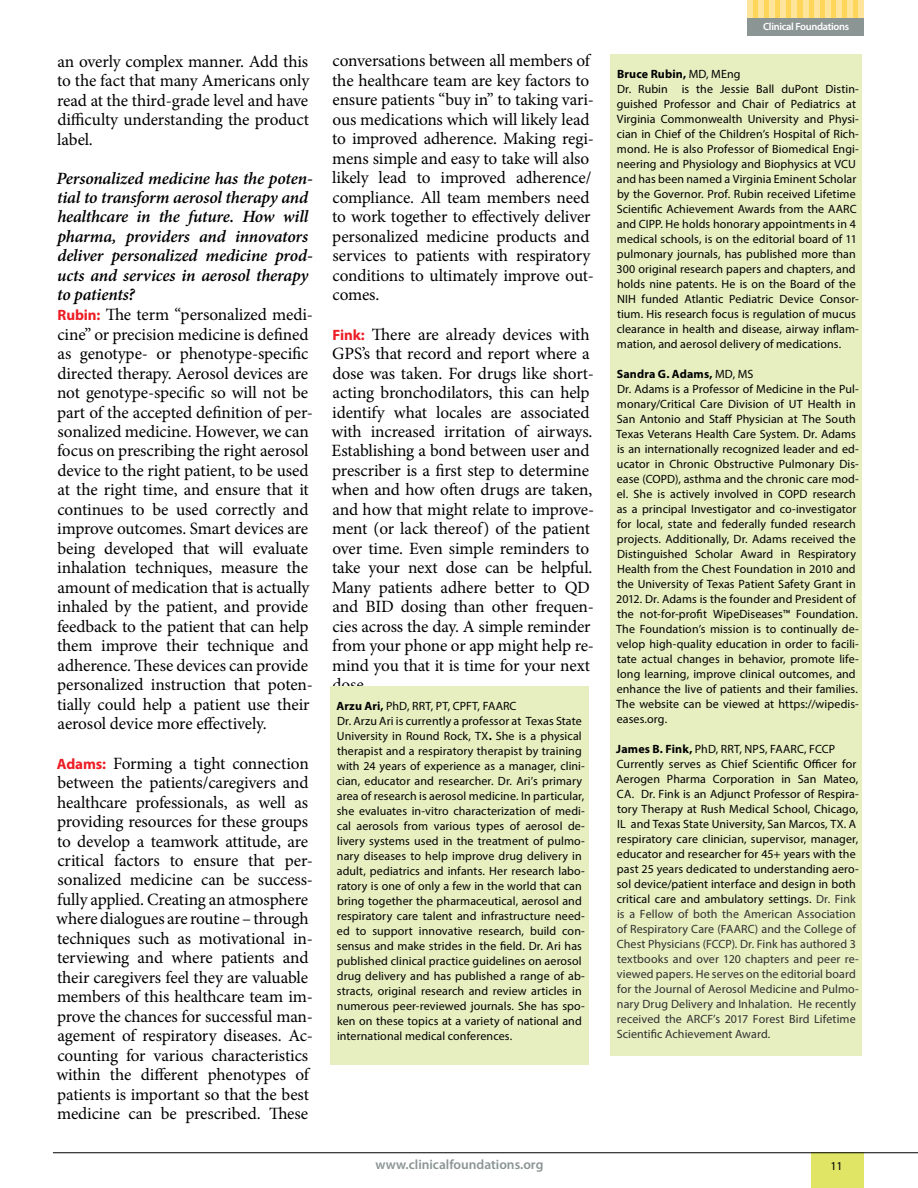
<style>
.page{position:relative;width:918px;height:1188px;background:#fff}
.page>*{position:absolute;margin:0;border:0;box-sizing:border-box;transform-origin:0 0}
.t1{font:17.25px/19.5px "Minion Pro";letter-spacing:-.005em;color:#000}
.t2{font:600 13.5px "Myriad Pro";color:#8b9594}
.t3{font:12px/15px "Myriad Pro";letter-spacing:.005em;color:#000}
.t4{font:600 10.5px "Myriad Pro";letter-spacing:-.03em;color:#fff}
.s1{font-weight:600;font-style:italic}
.s2{font-family:"Myriad Pro";font-weight:700;font-size:15px;color:#ed1d24}
.s3{font-weight:700}
.s4{color:#2f2f2f}
</style>
<div class="page">
<div style="left:747px;top:0;width:117px;height:18px;background:#ffd65a"></div>
<div style="left:747px;top:18px;width:117px;height:17px;background:#8b9594"></div>
<div style="left:747px;top:0;width:6px;height:18px;background:#ffe49c"></div>
<div style="left:758px;top:0;width:6px;height:18px;background:#ffe49c"></div>
<div style="left:769px;top:0;width:6px;height:18px;background:#ffe49c"></div>
<div style="left:781px;top:0;width:5px;height:18px;background:#ffe49c"></div>
<div style="left:792px;top:0;width:5px;height:18px;background:#ffe49c"></div>
<div style="left:803px;top:0;width:5px;height:18px;background:#ffe49c"></div>
<div style="left:814px;top:0;width:6px;height:18px;background:#ffe49c"></div>
<div style="left:825px;top:0;width:6px;height:18px;background:#ffe49c"></div>
<div style="left:836px;top:0;width:6px;height:18px;background:#ffe49c"></div>
<div style="left:847px;top:0;width:6px;height:18px;background:#ffe49c"></div>
<div style="left:858px;top:0;width:6px;height:18px;background:#ffe49c"></div>
<div style="left:812px;top:1152px;width:52px;height:36px;background:#e0e566"></div>
<hr style="left:53px;top:1152px;width:865px;height:1px;background:#000">
<div style="left:330px;top:686px;width:258px;height:378px;background:#e7efc1"></div>
<div style="left:610px;top:54px;width:252px;height:1001px;background:#e7efc1"></div>
<h1 class="t1" style="left:57px;top:51px;width:254px;text-align:justify">an overly complex manner. Add this to the fact that many Americans only read at the third-grade level and have difficulty understanding the product label.</h1>
<p class="t1" style="left:56px;top:168px;width:258px"><span class="s1">Personalized medicine has the poten&shy;tial to transform aerosol therapy and healthcare in the future. How will pharma, providers and innovators deliver personalized medicine prod&shy;ucts and services in aerosol therapy to patients?<br></span><span class="s2">Rubin:</span> The term “personalized medi&shy;cine” or precision medicine is defined as genotype- or phenotype-specific directed therapy. Aerosol devices are not genotype-specific so will not be part of the accepted definition of per&shy;sonalized medicine. However, we can focus on prescribing the right aerosol device to the right patient, to be used at the right time, and ensure that it continues to be used correctly and improve outcomes. Smart devices are being developed that will evaluate inhalation techniques, measure the amount of medication that is actually inhaled by the patient, and provide feedback to the patient that can help them improve their technique and adherence. These devices can provide personalized instruction that poten&shy;tially could help a patient use their aerosol device more effectively.</p>
<p class="t1" style="left:56px;top:753px;width:258px"><span class="s2">Adams:</span> Forming a tight connection between the patients/caregivers and healthcare professionals, as well as providing resources for these groups to develop a teamwork attitude, are critical factors to ensure that per&shy;sonalized medicine can be success&shy;fully applied. Creating an atmosphere where dialogues are routine – through techniques such as motivational in&shy;terviewing and where patients and their caregivers feel they are valuable members of this healthcare team im&shy;prove the chances for successful man&shy;agement of respiratory diseases. Ac&shy;counting for various characteristics within the different phenotypes of patients is important so that the best medicine can be prescribed. These</p>
<p class="t1" style="left:332px;top:51px;width:264px">conversations between all members of the healthcare team are key factors to ensure patients “buy in” to taking vari&shy;ous medications which will likely lead to improved adherence. Making regi&shy;mens simple and easy to take will also likely lead to improved adherence/ compliance. All team members need to work together to effectively deliver personalized medicine products and services to patients with respiratory conditions to ultimately improve out&shy;comes.</p>
<p class="t1" style="left:331px;top:324px;width:264px"><span class="s2">Fink:</span> There are already devices with GPS’s that record and report where a dose was taken. For drugs like short&shy;acting bronchodilators, this can help identify what locales are associated with increased irritation of airways.<br>Establishing a bond between user and prescriber is a first step to determine when and how often drugs are taken, and how that might relate to improve&shy;ment (or lack thereof) of the patient over time. Even simple reminders to take your next dose can be helpful.<br>Many patients adhere better to QD and BID dosing than other frequen&shy;cies across the day. A simple reminder from your phone or app might help re&shy;mind you that it is time for your next dose.</p>
<p class="t3" style="left:337px;top:698px;width:250px"><span class="s3">Arzu Ari,</span> PhD, RRT, PT, CPFT, FAARC<br>Dr. Arzu Ari is currently a professor at Texas State University in Round Rock, TX<span class="s3">.</span> She is a physical therapist and a respiratory therapist by training with 24 years of experience as a manager, clini&shy;cian, educator and researcher. Dr. Ari’s primary area of research is aerosol medicine. In particular, she evaluates in-vitro characterization of medi&shy;cal aerosols from various types of aerosol de&shy;livery systems used in the treatment of pulmo&shy;nary diseases to help improve drug delivery in adult, pediatrics and infants. Her research labo&shy;ratory is one of only a few in the world that can bring together the pharmaceutical, aerosol and respiratory care talent and infrastructure need&shy;ed to support innovative research, build con&shy;sensus and make strides in the field. Dr. Ari has published clinical practice guidelines on aerosol drug delivery and has published a range of ab&shy;stracts, original research and review articles in numerous peer-reviewed journals. She has spo&shy;ken on these topics at a variety of national and international medical conferences.</p>
<p class="t4" style="left:763px;top:19px;width:88px">Clinical Foundations</p>
<p class="t3" style="left:617px;top:66px;width:244px"><span class="s3">Bruce Rubin,</span> MD, MEng<br>Dr. Rubin is the Jessie Ball duPont Distin&shy;guished Professor and Chair of Pediatrics at Virginia Commonwealth University and Physi&shy;cian in Chief of the Children’s Hospital of Rich&shy;mond. He is also Professor of Biomedical Engi&shy;neering and Physiology and Biophysics at VCU and has been named a Virginia Eminent Scholar by the Governor. Prof. Rubin received Lifetime Scientific Achievement Awards from the AARC and CIPP. He holds honorary appointments in 4 medical schools, is on the editorial board of 11 pulmonary journals, has published more than 300 original research papers and chapters, and holds nine patents. He is on the Board of the NIH funded Atlantic Pediatric Device Consor&shy;tium. His research focus is regulation of mucus clearance in health and disease, airway inflam&shy;mation, and aerosol delivery of medications.</p>
<p class="t3" style="left:616px;top:366px;width:244px"><span class="s3">Sandra G. Adams,</span> MD, MS<br>Dr. Adams is a Professor of Medicine in the Pul&shy;monary/Critical Care Division of UT Health in San Antonio and Staff Physician at The South Texas Veterans Health Care System. Dr. Adams is an internationally recognized leader and ed&shy;ucator in Chronic Obstructive Pulmonary Dis&shy;ease (COPD), asthma and the chronic care mod&shy;el. She is actively involved in COPD research as a principal Investigator and co-investigator for local, state and federally funded research projects. Additionally, Dr. Adams received the Distinguished Scholar Award in Respiratory Health from the Chest Foundation in 2010 and the University of Texas Patient Safety Grant in 2012. Dr. Adams is the founder and President of the not-for-profit WipeDiseases™ Foundation.<br>The Foundation’s mission is to continually de&shy;velop high-quality education in order to facili&shy;tate actual changes in behavior, promote life&shy;long learning, improve clinical outcomes, and enhance the live of patients and their families.<br>The website can be viewed at https://wipedis&shy;eases.org.</p>
<p class="t3" style="left:616px;top:741px;width:244px"><span class="s3">James B. Fink,</span> PhD, RRT, NPS, FAARC, FCCP Currently serves as Chief Scientific Officer for Aerogen Pharma Corporation in San Mateo, CA. Dr. Fink is an Adjunct Professor of Respira&shy;tory Therapy at Rush Medical School, Chicago, IL and Texas State University, San Marcos, TX. A respiratory care clinician, supervisor, manager, educator and researcher for 45+ years with the past 25 years dedicated to understanding aero&shy;sol device/patient interface and design in both critical care and ambulatory settings. <span class="s4">Dr. Fink is a Fellow of both the American Association of Respiratory Care (FAARC) and the College of Chest Physicians (FCCP). Dr. Fink has authored 3 textbooks and over 120 chapters and peer re&shy;viewed papers. He serves on the editorial board for the Journal of Aerosol Medicine and Pulmo&shy;nary Drug Delivery and Inhalation. He recently received the ARCF’s 2017 Forest Bird Lifetime Scientific Achievement Award.</span></p>
<p class="t2" style="left:375px;top:1156px;width:169px">www.clinicalfoundations.org</p>
<p class="t3" style="left:830px;top:1158px;width:14px">11</p>
</div>
